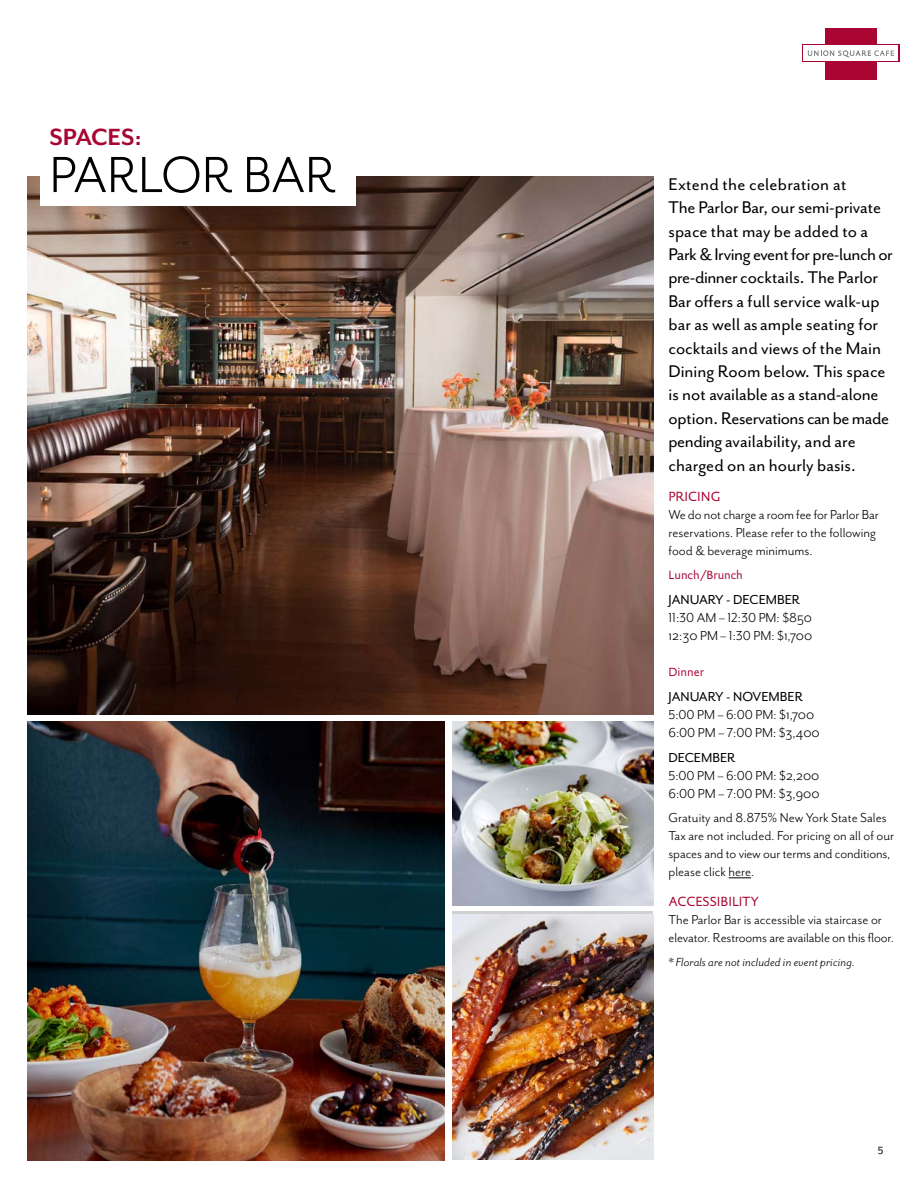
<style>
.page{position:relative;width:918px;height:1188px;background:#fff}
.page>*{position:absolute;margin:0;border:0;box-sizing:border-box;transform-origin:0 0}
.t1{font:58.5px "Mr Eaves San OT";color:#000}
.t2{font:700 27px "Mr Eaves Mod OT";color:#a90533}
.t3{font:19.5px/23.4px "Mr Eaves San OT";color:#000}
.t4{font:15px/18px "Mr Eaves San OT";color:#000}
.t5{font:15px "Mr Eaves San OT";color:#000}
.t6{font:italic 13.5px "Mr Eaves San OT";letter-spacing:.01em;color:#000}
.t7{font:13.5px "DTL Documenta Sans ST";color:#a90533}
.t8{font:12px "DTL Documenta Sans ST";letter-spacing:-.005em;color:#a90533}
.t9{font:12px "Mr Eaves Mod OT";color:#000}
.s1{color:#000101}
</style>
<div class="page">
<img style="left:27px;top:176px;width:626px;height:539px">
<svg style="left:729px;top:878px;width:22px;height:1px"></svg>
<div style="left:40px;top:156px;width:315px;height:49px;background:#fff"></div>
<div style="left:825px;top:28px;width:52px;height:51px;background:#a90533"></div>
<div style="left:802px;top:44px;width:97px;height:18px;background:#fff"></div>
<svg style="left:808px;top:50px;width:86px;height:7px"></svg>
<img style="left:27px;top:721px;width:418px;height:440px">
<img style="left:453px;top:721px;width:200px;height:184px">
<img style="left:453px;top:914px;width:200px;height:246px">
<h2 class="t2" style="left:49px;top:122px;width:94px">SPACES:</h2>
<h1 class="t1" style="left:49px;top:143px;width:288px">PARLOR BAR</h1>
<p class="t3" style="left:669px;top:172px;width:226px">Extend the celebration at<br>The Parlor Bar, our semi-private space that may be added to a<br>Park &amp; Irving event for pre-lunch or pre-dinner cocktails. The Parlor<br>Bar offers a full service walk-up bar as well as ample seating for cocktails and views of the Main<br>Dining Room below. This space is not available as a stand-alone option. Reservations can be made pending availability, and are charged on an hourly basis.</p>
<p class="t7" style="left:669px;top:488px;width:53px">PRICING</p>
<p class="t4" style="left:669px;top:505px;width:212px">We do not charge a room fee for Parlor Bar reservations. Please refer to the following food &amp; beverage minimums.</p>
<p class="t8" style="left:669px;top:568px;width:76px">Lunch/Brunch</p>
<p class="t5" style="left:669px;top:591px;width:133px">JANUARY - DECEMBER</p>
<p class="t4" style="left:669px;top:609px;width:145px">11:30 AM – 12:30 PM: $850<br>12:30 PM – 1:30 PM: $1,700</p>
<p class="t8" style="left:669px;top:665px;width:37px">Dinner</p>
<p class="t5" style="left:669px;top:688px;width:136px">JANUARY - NOVEMBER</p>
<p class="t4" style="left:669px;top:705px;width:153px">5:00 PM – 6:00 PM: $1,700<br>6:00 PM – 7:00 PM: $3,400</p>
<p class="t5" style="left:669px;top:749px;width:68px">DECEMBER</p>
<p class="t4" style="left:669px;top:766px;width:153px">5:00 PM – 6:00 PM: $2,200<br>6:00 PM – 7:00 PM: $3,900</p>
<p class="t4" style="left:669px;top:809px;width:227px">Gratuity and 8.875% New York State Sales Tax are not included. For pricing on all of our spaces and to view our terms and conditions, please click <span class="s1">here</span>.</p>
<p class="t7" style="left:669px;top:893px;width:92px">ACCESSIBILITY</p>
<p class="t4" style="left:669px;top:911px;width:227px">The Parlor Bar is accessible via staircase or elevator. Restrooms are available on this floor.</p>
<p class="t6" style="left:669px;top:955px;width:188px">* Florals are not included in event pricing.</p>
<p class="t9" style="left:878px;top:1143px;width:7px">5</p>
</div>
